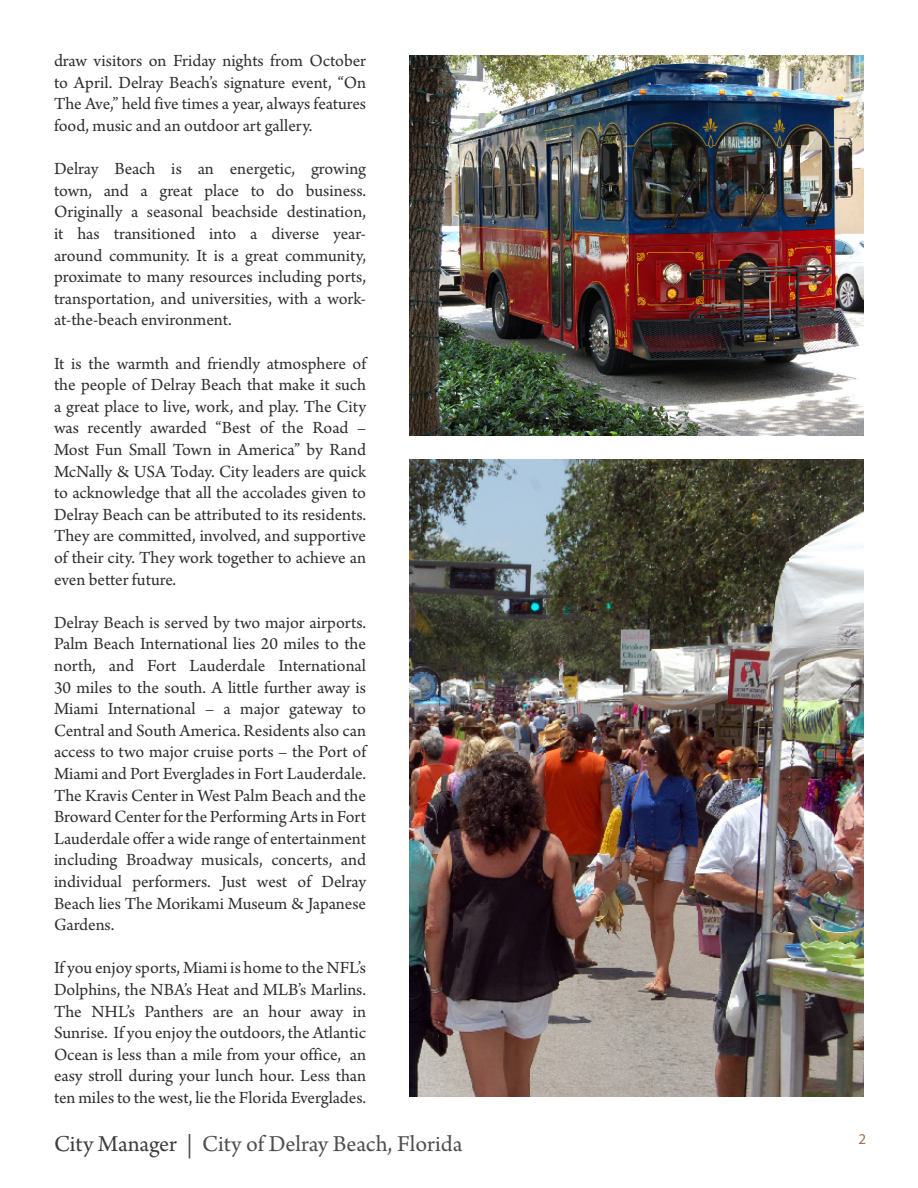
<style>
.page{position:relative;width:918px;height:1188px;background:#fff}
.page>*{position:absolute;margin:0;border:0;box-sizing:border-box;transform-origin:0 0}
.t1{font:24px "Arno Pro";letter-spacing:-.005em;color:#4d4e4f}
.main_pragraph{font:18px/21.6px "Arno Pro";color:#312f30;text-align:justify}
.t2{font:15px "Myriad Pro";color:#9d714e}
.s1{color:#3e3e3f}
</style>
<div class="page">
<img style="left:410px;top:56px;width:454px;height:380px">
<img style="left:410px;top:459px;width:454px;height:638px">
<p class="main_pragraph" style="left:54px;top:51px;width:314px">draw visitors on Friday nights from October to April. Delray Beach’s signature event, “On The Ave,” held five times a year, always features food, music and an outdoor art gallery.</p>
<p class="main_pragraph" style="left:54px;top:159px;width:314px">Delray Beach is an energetic, growing town, and a great place to do business.<br>Originally a seasonal beachside destination, it has transitioned into a diverse year&shy;around community. It is a great community, proximate to many resources including ports, transportation, and universities, with a work&shy;at-the-beach environment.</p>
<p class="main_pragraph" style="left:54px;top:353px;width:314px">It is the warmth and friendly atmosphere of the people of Delray Beach that make it such a great place to live, work, and play. The City was recently awarded “Best of the Road – Most Fun Small Town in America” by Rand McNally &amp; USA Today. City leaders are quick to acknowledge that all the accolades given to Delray Beach can be attributed to its residents.<br>They are committed, involved, and supportive of their city. They work together to achieve an even better future.</p>
<p class="main_pragraph" style="left:54px;top:613px;width:314px">Delray Beach is served by two major airports.<br>Palm Beach International lies 20 miles to the north, and Fort Lauderdale International 30 miles to the south. A little further away is Miami International – a major gateway to Central and South America. Residents also can access to two major cruise ports – the Port of Miami and Port Everglades in Fort Lauderdale.<br>The Kravis Center in West Palm Beach and the Broward Center for the Performing Arts in Fort Lauderdale offer a wide range of entertainment including Broadway musicals, concerts, and individual performers. Just west of Delray Beach lies The Morikami Museum &amp; Japanese Gardens.</p>
<p class="main_pragraph" style="left:54px;top:958px;width:314px">If you enjoy sports, Miami is home to the NFL’s Dolphins, the NBA’s Heat and MLB’s Marlins.<br>The NHL’s Panthers are an hour away in Sunrise. If you enjoy the outdoors, the Atlantic Ocean is less than a mile from your office, an easy stroll during your lunch hour. Less than ten miles to the west, lie the Florida Everglades.</p>
<h1 class="t1" style="left:54px;top:1130px;width:410px"><span class="s1">City Manager</span> | City of Delray Beach, Florida</h1>
<p class="t2" style="left:858px;top:1130px;width:9px">2</p>
</div>
